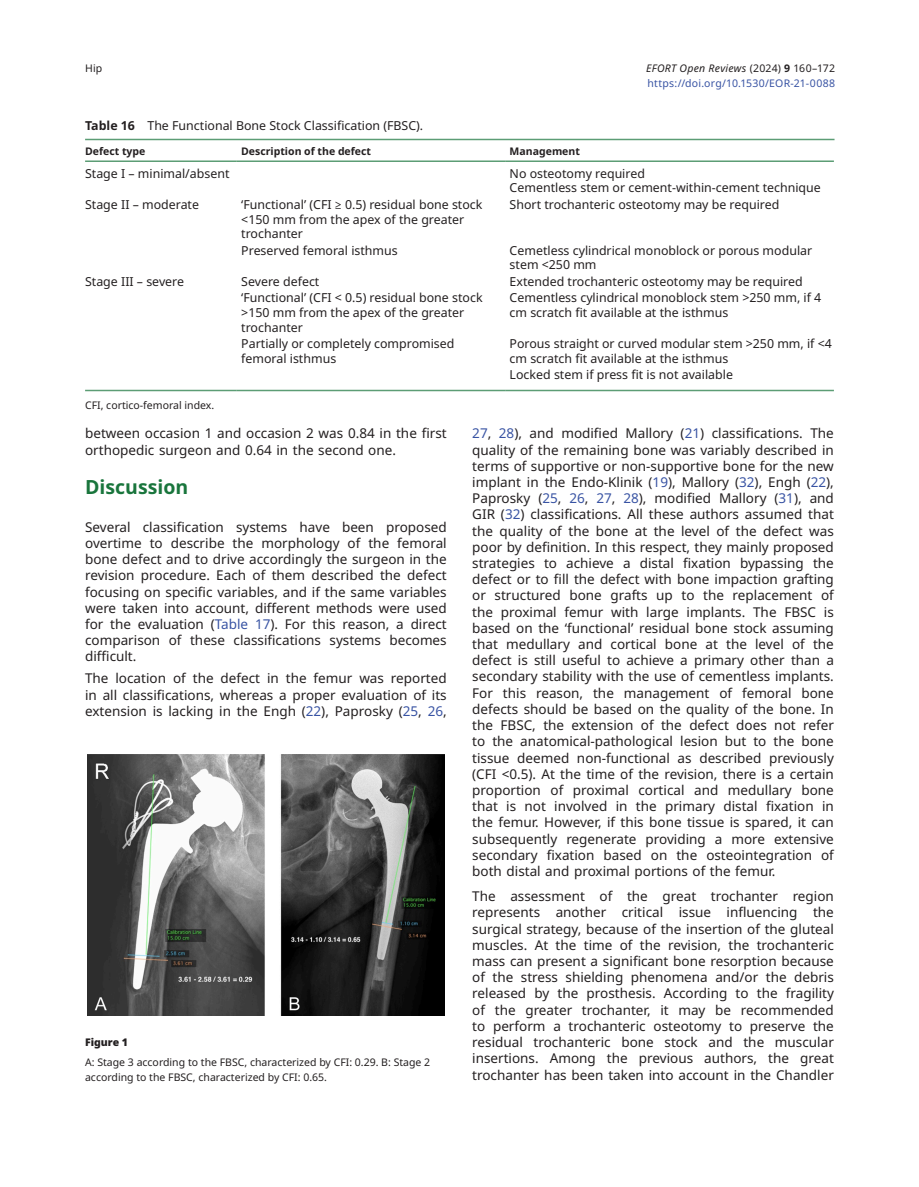
<style>
.page{position:relative;width:919px;height:1187px;background:#fff}
.page>*{position:absolute;margin:0;border:0;box-sizing:border-box;transform-origin:0 0}
.t1{font:700 19.5px "Noto Sans";color:#19753c}
.TXI{font:13.5px/16.2px "Noto Sans";color:#231f20;text-align:justify}
.TXT{font:13.5px/16.2px "Noto Sans";color:#231f20;text-align:justify}
.TB{font:12.3px/14.7px "Noto Sans";color:#231f20}
.TC{font:12.3px "Noto Sans";color:#231f20}
.TB_Bot_Rule{font:12.3px "Noto Sans";color:#231f20}
.FC{font:10.5px/15px "Noto Sans";color:#231f20}
.t2{font:10.5px/15px "Noto Sans";letter-spacing:.02em;color:#3853a3}
.TCH{font:700 10.5px "Noto Sans";color:#231f20}
.TFN_F{font:10.5px "Noto Sans";color:#231f20}
.FC-2{font:900 10.5px "Noto Sans";color:#231f20}
.s1{font-style:italic;color:#231f20}
.s2{color:#231f20}
.s3{font-weight:700;color:#231f20}
.s4{font-weight:700}
.s5{font-family:"Noto Serif"}
.s6{color:#3853a3}
</style>
<div class="page">
<hr style="left:85px;top:139px;width:749px;height:1px;background:#5c9d75">
<hr style="left:85px;top:160px;width:152px;height:2px;background:#5c9d75">
<hr style="left:237px;top:160px;width:268px;height:2px;background:#5c9d75">
<hr style="left:505px;top:160px;width:328px;height:2px;background:#5c9d75">
<hr style="left:85px;top:390px;width:152px;height:1px;background:#5c9d75">
<hr style="left:237px;top:390px;width:268px;height:1px;background:#5c9d75">
<hr style="left:505px;top:390px;width:328px;height:1px;background:#5c9d75">
<img style="left:87px;top:754px;width:357px;height:261px">
<p class="FC" style="left:85px;top:61px;width:19px">Hip</p>
<p class="t2" style="left:646px;top:61px;width:190px"><span class="s1">EFORT Open Reviews</span> <span class="s2">(2024)</span> <span class="s3">9</span> <span class="s2">160–172 </span>https://doi.org/10.1530/EOR-21-0088</p>
<p class="TC" style="left:85px;top:119px;width:339px"><span class="s4">Table 16</span> The Functional Bone Stock Classification (FBSC).</p>
<p class="TCH" style="left:85px;top:145px;width:62px">Defect type</p>
<p class="TCH" style="left:241px;top:145px;width:131px">Description of the defect</p>
<p class="TCH" style="left:509px;top:145px;width:72px">Management</p>
<p class="TB" style="left:85px;top:166px;width:146px">Stage I – minimal/absent</p>
<p class="TB" style="left:509px;top:166px;width:137px">No osteotomy required</p>
<p class="TB" style="left:509px;top:181px;width:313px">Cementless stem or cement-within-cement technique</p>
<p class="TB" style="left:85px;top:197px;width:115px">Stage II – moderate</p>
<p class="TB" style="left:241px;top:197px;width:242px">‘Functional’ (CFI <span class="s5">≥</span> 0.5) residual bone stock &lt;150 mm from the apex of the greater trochanter</p>
<p class="TB" style="left:509px;top:197px;width:271px">Short trochanteric osteotomy may be required</p>
<p class="TB" style="left:241px;top:243px;width:158px">Preserved femoral isthmus</p>
<p class="TB" style="left:509px;top:243px;width:304px">Cemetless cylindrical monoblock or porous modular stem &lt;250 mm</p>
<p class="TB" style="left:85px;top:274px;width:100px">Stage III – severe</p>
<p class="TB" style="left:241px;top:274px;width:80px">Severe defect</p>
<p class="TB" style="left:509px;top:274px;width:294px">Extended trochanteric osteotomy may be required</p>
<p class="TB" style="left:241px;top:291px;width:243px">‘Functional’ (CFI &lt; 0.5) residual bone stock &gt;150 mm from the apex of the greater trochanter</p>
<p class="TB" style="left:509px;top:291px;width:313px">Cementless cylindrical monoblock stem &gt;250 mm, if 4 cm scratch fit available at the isthmus</p>
<p class="TB" style="left:241px;top:336px;width:215px">Partially or completely compromised femoral isthmus</p>
<p class="TB" style="left:509px;top:336px;width:324px">Porous straight or curved modular stem &gt;250 mm, if &lt;4 cm scratch fit available at the isthmus</p>
<p class="TB_Bot_Rule" style="left:509px;top:368px;width:225px">Locked stem if press fit is not available</p>
<p class="TFN_F" style="left:85px;top:399px;width:131px">CFI, cortico-femoral index.</p>
<p class="TXI" style="left:85px;top:425px;width:363px">between occasion 1 and occasion 2 was 0.84 in the first orthopedic surgeon and 0.64 in the second one.</p>
<h1 class="t1" style="left:85px;top:476px;width:105px">Discussion</h1>
<p class="TXT" style="left:85px;top:519px;width:363px">Several classification systems have been proposed overtime to describe the morphology of the femoral bone defect and to drive accordingly the surgeon in the revision procedure. Each of them described the defect focusing on specific variables, and if the same variables were taken into account, different methods were used for the evaluation (<span class="s6">Table 17</span>). For this reason, a direct comparison of these classifications systems becomes difficult.</p>
<p class="TXI" style="left:85px;top:670px;width:363px">The location of the defect in the femur was reported in all classifications, whereas a proper evaluation of its extension is lacking in the Engh (<span class="s6">22</span>), Paprosky (<span class="s6">25</span>, <span class="s6">26</span>,</p>
<p class="FC-2" style="left:85px;top:1034px;width:44px">Figure 1</p>
<p class="FC" style="left:85px;top:1054px;width:346px">A: Stage 3 according to the FBSC, characterized by CFI: 0.29. B: Stage 2 according to the FBSC, characterized by CFI: 0.65.</p>
<p class="TXI" style="left:472px;top:425px;width:363px"><span class="s6">27</span>, <span class="s6">28</span>), and modified Mallory (<span class="s6">21</span>) classifications. The quality of the remaining bone was variably described in terms of supportive or non-supportive bone for the new implant in the Endo-Klinik (<span class="s6">19</span>), Mallory (<span class="s6">32</span>), Engh (<span class="s6">22</span>), Paprosky (<span class="s6">25</span>, <span class="s6">26</span>, <span class="s6">27</span>, <span class="s6">28</span>), modified Mallory (<span class="s6">31</span>), and GIR (<span class="s6">32</span>) classifications. All these authors assumed that the quality of the bone at the level of the defect was poor by definition. In this respect, they mainly proposed strategies to achieve a distal fixation bypassing the defect or to fill the defect with bone impaction grafting or structured bone grafts up to the replacement of the proximal femur with large implants. The FBSC is based on the ‘functional’ residual bone stock assuming that medullary and cortical bone at the level of the defect is still useful to achieve a primary other than a secondary stability with the use of cementless implants.<br>For this reason, the management of femoral bone defects should be based on the quality of the bone. In the FBSC, the extension of the defect does not refer to the anatomical-pathological lesion but to the bone tissue deemed non-functional as described previously (CFI &lt;0.5). At the time of the revision, there is a certain proportion of proximal cortical and medullary bone that is not involved in the primary distal fixation in the femur. However, if this bone tissue is spared, it can subsequently regenerate providing a more extensive secondary fixation based on the osteointegration of both distal and proximal portions of the femur.</p>
<p class="TXI" style="left:472px;top:888px;width:363px">The assessment of the great trochanter region represents another critical issue influencing the surgical strategy, because of the insertion of the gluteal muscles. At the time of the revision, the trochanteric mass can present a significant bone resorption because of the stress shielding phenomena and/or the debris released by the prosthesis. According to the fragility of the greater trochanter, it may be recommended to perform a trochanteric osteotomy to preserve the residual trochanteric bone stock and the muscular insertions. Among the previous authors, the great trochanter has been taken into account in the Chandler</p>
</div>
